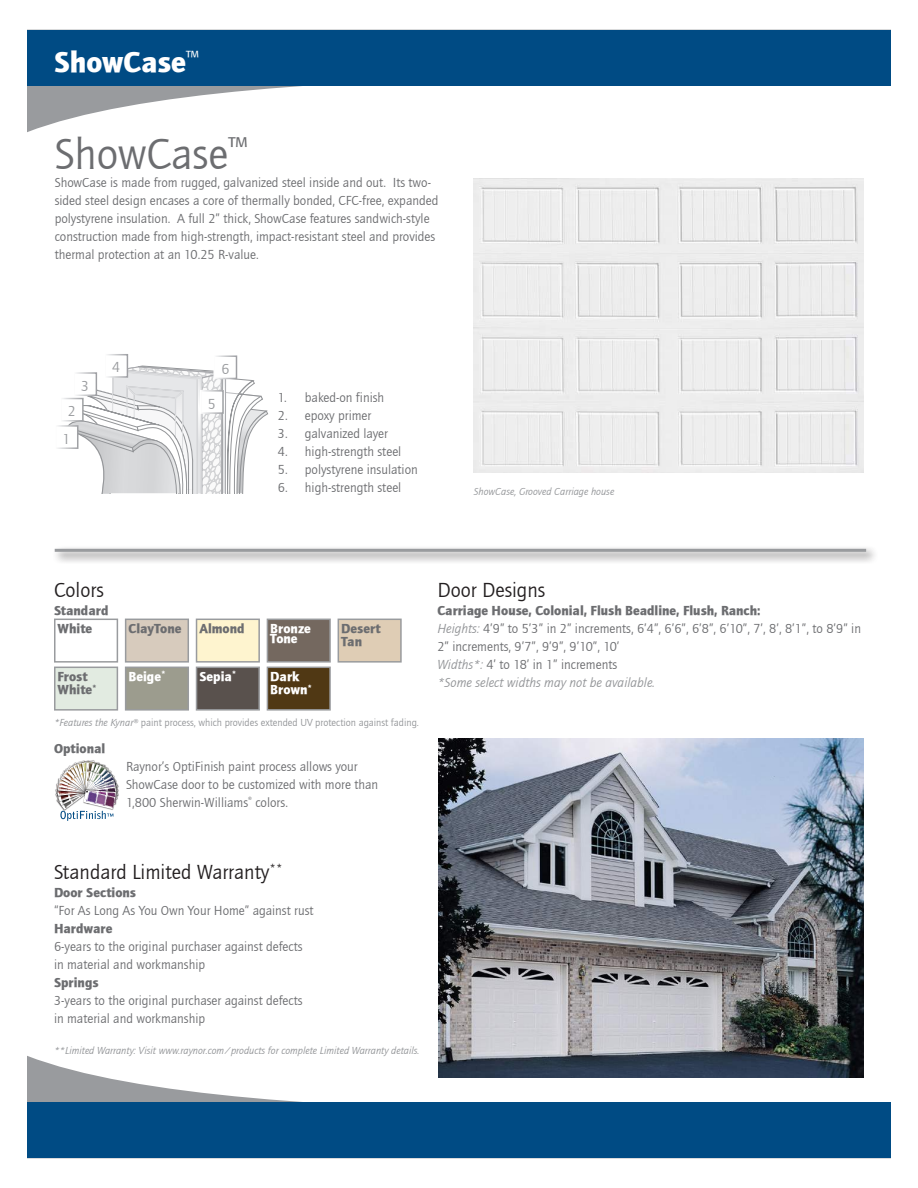
<style>
.page{position:relative;width:918px;height:1188px;background:#fff}
.page>*{position:absolute;margin:0;border:0;box-sizing:border-box;transform-origin:0 0}
.t1{font:45px "Quay Sans ITCTT Book";color:#6c6d70}
.t2{font:30px "Quay Sans ITCTT Black";color:#fff}
.t3{font:21px "Quay Sans ITCTT Book";color:#231f20}
.t4{font:15px "Quay Sans ITCTT Book";color:#999b9e}
.t5{font:13.5px/18px "Quay Sans ITCTT Book";color:#6c6d70}
.t6{font:13.5px/13.5px "Quay Sans ITCTT Black";color:#6c6d70}
.t7{font:13.5px/10.5px "Quay Sans ITCTT Black";color:#fff}
.t8{font:italic 10.5px "Quay Sans ITCTT Book";color:#939598}
.t9{font:10.5px "Quay Sans ITCTT Book";color:#939598}
.s1{font-style:italic}
.s2{font-style:italic;color:#939598}
</style>
<div class="page">
<svg style="left:27px;top:85px;width:864px;height:47px"></svg>
<div style="left:27px;top:30px;width:864px;height:55px;background:#004b84"></div>
<svg style="left:68px;top:366px;width:200px;height:127px"></svg>
<div style="left:55px;top:426px;width:23px;height:22px;background:#fff"></div>
<div style="left:55px;top:425px;width:23px;height:24px;border:2px solid #fff"></div>
<div style="left:61px;top:399px;width:22px;height:22px;background:#fff"></div>
<div style="left:60px;top:398px;width:24px;height:24px;border:2px solid #fff"></div>
<div style="left:74px;top:373px;width:22px;height:22px;background:#fff"></div>
<div style="left:73px;top:372px;width:24px;height:24px;border:2px solid #fff"></div>
<div style="left:105px;top:355px;width:22px;height:22px;background:#fff"></div>
<div style="left:104px;top:354px;width:24px;height:24px;border:2px solid #fff"></div>
<div style="left:201px;top:391px;width:22px;height:22px;background:#fff"></div>
<div style="left:200px;top:390px;width:24px;height:24px;border:2px solid #fff"></div>
<div style="left:214px;top:356px;width:22px;height:22px;background:#fff"></div>
<div style="left:213px;top:355px;width:24px;height:24px;border:2px solid #fff"></div>
<div style="left:54px;top:619px;width:64px;height:44px;border:2px solid #999b9e"></div>
<div style="left:126px;top:619px;width:62px;height:43px;background:#d7cbbd"></div>
<div style="left:125px;top:619px;width:64px;height:44px;border:2px solid #999b9e"></div>
<div style="left:197px;top:619px;width:62px;height:43px;background:#fef4cf"></div>
<div style="left:196px;top:619px;width:64px;height:44px;border:2px solid #999b9e"></div>
<div style="left:267px;top:619px;width:63px;height:43px;background:#74685f"></div>
<div style="left:267px;top:619px;width:64px;height:44px;border:2px solid #999b9e"></div>
<div style="left:338px;top:619px;width:63px;height:43px;background:#dfcdb5"></div>
<div style="left:338px;top:619px;width:64px;height:44px;border:2px solid #999b9e"></div>
<div style="left:55px;top:667px;width:62px;height:43px;background:#e2ebe1"></div>
<div style="left:54px;top:667px;width:64px;height:44px;border:2px solid #999b9e"></div>
<div style="left:126px;top:667px;width:62px;height:43px;background:#9c9c8e"></div>
<div style="left:125px;top:667px;width:64px;height:44px;border:2px solid #999b9e"></div>
<div style="left:197px;top:667px;width:62px;height:43px;background:#59514d"></div>
<div style="left:196px;top:667px;width:64px;height:44px;border:2px solid #999b9e"></div>
<div style="left:267px;top:667px;width:63px;height:43px;background:#503814"></div>
<div style="left:267px;top:667px;width:64px;height:44px;border:2px solid #999b9e"></div>
<img style="left:82px;top:760px;width:13px;height:1px">
<img style="left:56px;top:761px;width:62px;height:60px">
<div style="left:52px;top:545px;width:827px;height:20px;background:#231f20;opacity:.75"></div>
<hr style="left:55px;top:549px;width:811px;height:3px;background:#999b9e">
<img style="left:473px;top:178px;width:390px;height:295px">
<svg style="left:27px;top:1056px;width:864px;height:47px"></svg>
<div style="left:27px;top:1103px;width:864px;height:55px;background:#004b84"></div>
<img style="left:438px;top:739px;width:426px;height:339px">
<h2 class="t2" style="left:54px;top:44px;width:146px">ShowCase<sup>™</sup></h2>
<h1 class="t1" style="left:55px;top:129px;width:194px">ShowCase<sup>™</sup></h1>
<p class="t5" style="left:55px;top:174px;width:385px">ShowCase is made from rugged, galvanized steel inside and out. Its two&shy;sided steel design encases a core of thermally bonded, CFC-free, expanded polystyrene insulation. A full 2” thick, ShowCase features sandwich-style construction made from high-strength, impact-resistant steel and provides thermal protection at an 10.25 R-value.</p>
<p class="t4" style="left:81px;top:378px;width:9px">3</p>
<p class="t4" style="left:68px;top:403px;width:9px">2</p>
<p class="t4" style="left:63px;top:430px;width:9px">1</p>
<p class="t4" style="left:112px;top:359px;width:9px">4</p>
<p class="t4" style="left:221px;top:361px;width:9px">6</p>
<p class="t4" style="left:208px;top:395px;width:9px">5</p>
<p class="t5" style="left:278px;top:389px;width:108px">1. baked-on finish</p>
<p class="t5" style="left:278px;top:407px;width:95px">2. epoxy primer</p>
<p class="t5" style="left:278px;top:425px;width:112px">3. galvanized layer</p>
<p class="t5" style="left:278px;top:443px;width:125px">4. high-strength steel</p>
<p class="t5" style="left:278px;top:461px;width:141px">5. polystyrene insulation</p>
<p class="t5" style="left:278px;top:479px;width:125px">6. high-strength steel</p>
<p class="t8" style="left:474px;top:485px;width:142px">ShowCase, Grooved Carriage house</p>
<h3 class="t3" style="left:54px;top:578px;width:52px">Colors</h3>
<p class="t6" style="left:54px;top:601px;width:56px;line-height:18px">Standard<br>White</p>
<p class="t6" style="left:129px;top:621px;width:54px">ClayTone</p>
<p class="t6" style="left:199px;top:621px;width:47px">Almond</p>
<p class="t7" style="left:270px;top:623px;width:42px">Bronze<br>Tone</p>
<p class="t6" style="left:341px;top:621px;width:41px">Desert<br>Tan</p>
<p class="t6" style="left:58px;top:669px;width:41px">Frost<br>White<sup>*</sup></p>
<p class="t7" style="left:129px;top:671px;width:39px">Beige<sup>*</sup></p>
<p class="t7" style="left:199px;top:671px;width:39px">Sepia<sup>*</sup></p>
<p class="t7" style="left:270px;top:669px;width:43px;line-height:13.5px">Dark<br>Brown<sup>*</sup></p>
<p class="t9" style="left:54px;top:716px;width:366px"><span class="s1">*Features the Kynar®</span> paint process, which provides extended UV protection against fading.</p>
<p class="t6" style="left:54px;top:741px;width:53px">Optional</p>
<p class="t5" style="left:126px;top:757px;width:254px">Raynor’s OptiFinish paint process allows your<br>ShowCase door to be customized with more than<br>1,800 Sherwin-Williams<sup>®</sup> colors.</p>
<h3 class="t3" style="left:437px;top:578px;width:109px">Door Designs</h3>
<p class="t6" style="left:437px;top:603px;width:325px">Carriage House, Colonial, Flush Beadline, Flush, Ranch:</p>
<p class="t5" style="left:437px;top:619px;width:425px"><span class="s2">Heights:</span> 4’9” to 5’3” in 2” increments, 6’4”, 6’6”, 6’8”, 6’10”, 7’, 8’, 8’1”, to 8’9” in 2” increments, 9’7”, 9’9”, 9’10”, 10’<br><span class="s2">Widths*:</span> 4’ to 18’ in 1” increments<br><span class="s2">*Some select widths may not be available.</span></p>
<h3 class="t3" style="left:54px;top:861px;width:230px">Standard Limited Warranty<sup>**</sup></h3>
<p class="t6" style="left:54px;top:886px;width:84px">Door Sections</p>
<p class="t5" style="left:54px;top:902px;width:261px">“For As Long As You Own Your Home” against rust</p>
<p class="t6" style="left:54px;top:922px;width:60px">Hardware</p>
<p class="t5" style="left:54px;top:938px;width:250px">6-years to the original purchaser against defects in material and workmanship</p>
<p class="t6" style="left:54px;top:976px;width:46px">Springs</p>
<p class="t5" style="left:54px;top:992px;width:250px">3-years to the original purchaser against defects in material and workmanship</p>
<p class="t8" style="left:54px;top:1045px;width:367px">**Limited Warranty: Visit www.raynor.com/products for complete Limited Warranty details.</p>
</div>
